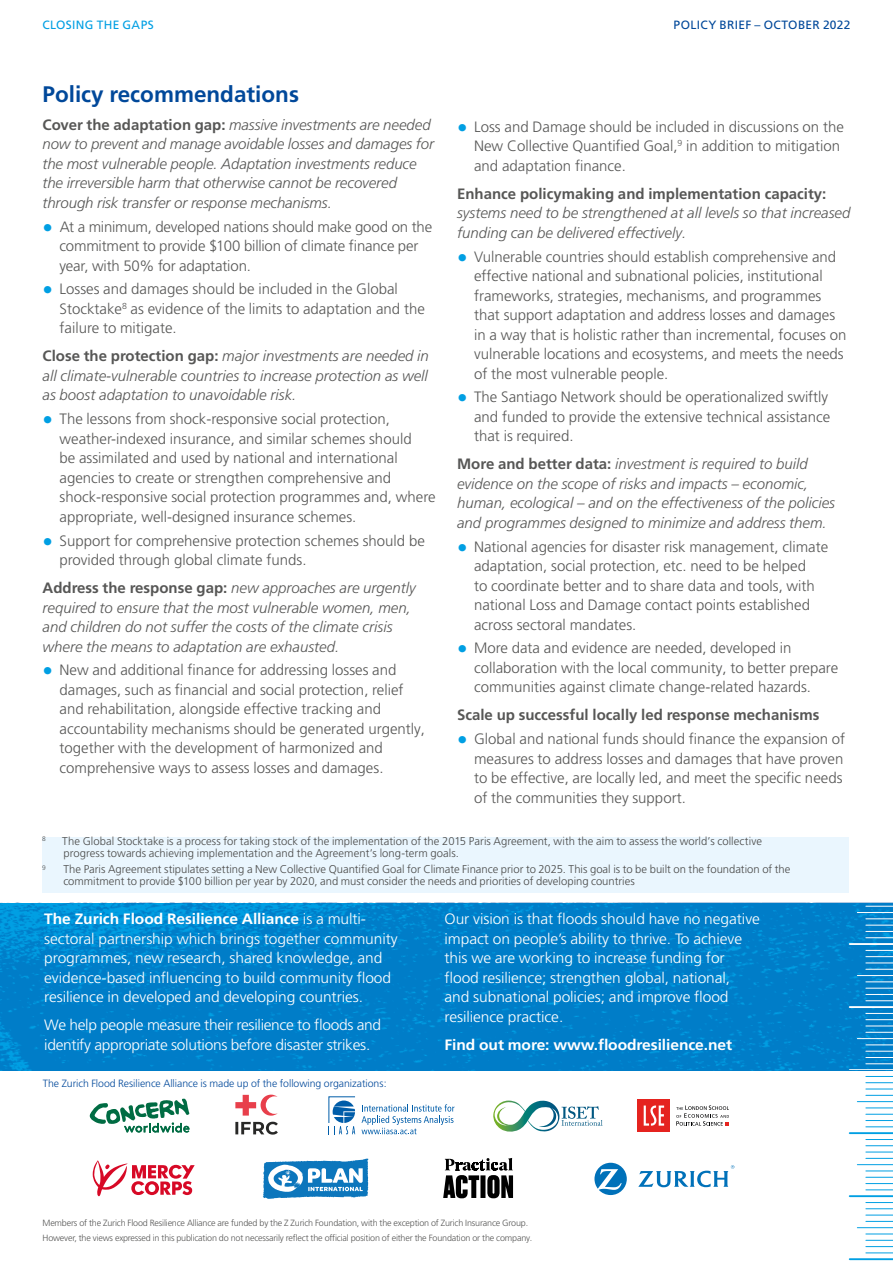
<style>
.page{position:relative;width:893px;height:1263px;background:#fff}
.page>*{position:absolute;margin:0;border:0;box-sizing:border-box;transform-origin:0 0}
.t1{font:700 22.5px "Frutiger LT Pro";color:#00489a}
.t2{font:300 15px/19.5px "Frutiger LT Pro";color:#575756}
.t3{font:italic 300 15px/19.5px "Frutiger LT Pro";color:#575756}
.t4{font:300 15px/19.5px "Frutiger LT Pro";letter-spacing:-.005em;color:#fff;scale:1.04 1}
.t5{font:700 15px "Frutiger LT Pro";color:#575756}
.t6{font:700 15px "Frutiger LT Pro";letter-spacing:-.005em;color:#fff;scale:1.04 1}
.t7{font:12px "Frutiger LT Pro";letter-spacing:.025em;color:#00489a}
.t8{font:12px "Frutiger LT Pro";letter-spacing:.025em;color:#009fe3}
.t9{font:300 11.25px/12px "Frutiger LT Pro";color:#4a4a49}
.t10{font:300 10.5px "Frutiger LT Pro";letter-spacing:-.005em;color:#00489a}
.t11{font:300 9px/15px "Frutiger LT Pro";letter-spacing:-.02em;color:#575756}
.t12{font:300 6.6px "Frutiger LT Pro";color:#4a4a49}
.s1{font-weight:700;font-style:normal}
.s2{font-size:21px;color:#009fe3}
.s3{font-weight:700}
</style>
<div class="page">
<svg style="left:263px;top:1159px;width:105px;height:40px"></svg>
<svg style="left:93px;top:1160px;width:102px;height:36px"></svg>
<div style="left:638px;top:1099px;width:32px;height:33px;background:#e5231f"></div>
<svg style="left:644px;top:1105px;width:20px;height:21px"></svg>
<svg style="left:676px;top:1105px;width:53px;height:21px"></svg>
<svg style="left:443px;top:1158px;width:70px;height:40px"></svg>
<svg style="left:594px;top:1163px;width:33px;height:32px"></svg>
<svg style="left:638px;top:1165px;width:96px;height:22px"></svg>
<svg style="left:90px;top:1099px;width:99px;height:33px"></svg>
<svg style="left:235px;top:1094px;width:43px;height:22px"></svg>
<svg style="left:235px;top:1122px;width:43px;height:12px"></svg>
<svg style="left:329px;top:1096px;width:27px;height:38px"></svg>
<svg style="left:362px;top:1104px;width:92px;height:30px"></svg>
<svg style="left:493px;top:1100px;width:110px;height:32px"></svg>
<hr style="left:850px;top:1258px;width:43px;height:2px;background:#009fe3">
<svg style="left:866px;top:1234px;width:27px;height:19px"></svg>
<hr style="left:857px;top:1227px;width:36px;height:1px;background:#009fe3">
<svg style="left:866px;top:1215px;width:27px;height:7px"></svg>
<svg style="left:866px;top:1202px;width:27px;height:7px"></svg>
<hr style="left:850px;top:1195px;width:43px;height:2px;background:#009fe3">
<svg style="left:866px;top:1171px;width:27px;height:19px"></svg>
<hr style="left:857px;top:1164px;width:36px;height:1px;background:#009fe3">
<svg style="left:866px;top:1152px;width:27px;height:7px"></svg>
<svg style="left:866px;top:1139px;width:27px;height:7px"></svg>
<hr style="left:850px;top:1132px;width:43px;height:2px;background:#009fe3">
<svg style="left:866px;top:1108px;width:27px;height:19px"></svg>
<hr style="left:857px;top:1101px;width:36px;height:1px;background:#009fe3">
<svg style="left:866px;top:1089px;width:27px;height:7px"></svg>
<svg style="left:866px;top:1076px;width:27px;height:7px"></svg>
<img style="left:0;top:903px;width:893px;height:167px">
<hr style="left:850px;top:1069px;width:43px;height:1px;background:#fff">
<svg style="left:866px;top:1045px;width:27px;height:19px"></svg>
<hr style="left:857px;top:1038px;width:36px;height:1px;background:#fff">
<svg style="left:866px;top:1026px;width:27px;height:7px"></svg>
<svg style="left:866px;top:1013px;width:27px;height:7px"></svg>
<hr style="left:850px;top:1006px;width:43px;height:2px;background:#fff">
<svg style="left:866px;top:988px;width:27px;height:13px"></svg>
<svg style="left:866px;top:981px;width:27px;height:1px"></svg>
<hr style="left:857px;top:975px;width:36px;height:1px;background:#fff">
<svg style="left:866px;top:963px;width:27px;height:7px"></svg>
<svg style="left:866px;top:950px;width:27px;height:7px"></svg>
<hr style="left:850px;top:943px;width:43px;height:2px;background:#fff">
<svg style="left:866px;top:925px;width:27px;height:13px"></svg>
<svg style="left:866px;top:918px;width:27px;height:1px"></svg>
<hr style="left:857px;top:912px;width:36px;height:1px;background:#fff">
<svg style="left:866px;top:902px;width:27px;height:5px"></svg>
<div style="left:42px;top:837px;width:806px;height:55px;background:#eaf6fe"></div>
<p class="t8" style="left:43px;top:18px;width:113px">CLOSING THE GAPS</p>
<p class="t7" style="left:674px;top:18px;width:178px">POLICY BRIEF – OCTOBER 2022</p>
<h1 class="t1" style="left:43px;top:81px;width:258px">Policy recommendations</h1>
<p class="t3" style="left:43px;top:115px;width:393px"><span class="s1">Cover the adaptation gap:</span> massive investments are needed now to prevent and manage avoidable losses and damages for the most vulnerable people. Adaptation investments reduce the irreversible harm that otherwise cannot be recovered through risk transfer or response mechanisms.</p>
<p class="t2" style="left:60px;top:217px;width:374px;text-indent:-17px"><span class="s2">•</span> At a minimum, developed nations should make good on the commitment to provide $100 billion of climate finance per year, with 50% for adaptation.</p>
<p class="t2" style="left:60px;top:280px;width:367px;text-indent:-17px"><span class="s2">•</span> Losses and damages should be included in the Global<br>Stocktake<sup>8</sup> as evidence of the limits to adaptation and the failure to mitigate.</p>
<p class="t3" style="left:43px;top:347px;width:388px;text-align:justify"><span class="s1">Close the protection gap:</span> major investments are needed in all climate-vulnerable countries to increase protection as well as boost adaptation to unavoidable risk.</p>
<p class="t2" style="left:60px;top:409px;width:378px;text-indent:-17px"><span class="s2">•</span> The lessons from shock-responsive social protection, weather-indexed insurance, and similar schemes should<br>be assimilated and used by national and international agencies to create or strengthen comprehensive and shock-responsive social protection programmes and, where appropriate, well-designed insurance schemes.</p>
<p class="t2" style="left:60px;top:531px;width:367px;text-indent:-17px"><span class="s2">•</span> Support for comprehensive protection schemes should be provided through global climate funds.</p>
<p class="t3" style="left:43px;top:578px;width:375px"><span class="s1">Address the response gap:</span> new approaches are urgently required to ensure that the most vulnerable women, men, and children do not suffer the costs of the climate crisis where the means to adaptation are exhausted.</p>
<p class="t2" style="left:60px;top:660px;width:367px;text-indent:-17px"><span class="s2">•</span> New and additional finance for addressing losses and damages, such as financial and social protection, relief and rehabilitation, alongside effective tracking and accountability mechanisms should be generated urgently, together with the development of harmonized and comprehensive ways to assess losses and damages.</p>
<p class="t2" style="left:474px;top:117px;width:371px;text-indent:-17px"><span class="s2">•</span> Loss and Damage should be included in discussions on the<br>New Collective Quantified Goal,<sup>9</sup> in addition to mitigation and adaptation finance.</p>
<p class="t5" style="left:457px;top:185px;width:371px">Enhance policymaking and implementation capacity:</p>
<p class="t3" style="left:457px;top:203px;width:395px">systems need to be strengthened at all levels so that increased funding can be delivered effectively.</p>
<p class="t2" style="left:474px;top:247px;width:374px;text-indent:-17px"><span class="s2">•</span> Vulnerable countries should establish comprehensive and effective national and subnational policies, institutional frameworks, strategies, mechanisms, and programmes that support adaptation and address losses and damages in a way that is holistic rather than incremental, focuses on vulnerable locations and ecosystems, and meets the needs of the most vulnerable people.</p>
<p class="t2" style="left:474px;top:387px;width:357px;text-indent:-17px"><span class="s2">•</span> The Santiago Network should be operationalized swiftly and funded to provide the extensive technical assistance that is required.</p>
<p class="t3" style="left:457px;top:454px;width:379px"><span class="s1">More and better data:</span> investment is required to build evidence on the scope of risks and impacts – economic, human, ecological – and on the effectiveness of the policies and programmes designed to minimize and address them.</p>
<p class="t2" style="left:474px;top:537px;width:356px;text-indent:-17px"><span class="s2">•</span> National agencies for disaster risk management, climate adaptation, social protection, etc. need to be helped<br>to coordinate better and to share data and tools, with national Loss and Damage contact points established across sectoral mandates.</p>
<p class="t2" style="left:474px;top:638px;width:366px;text-indent:-17px"><span class="s2">•</span> More data and evidence are needed, developed in collaboration with the local community, to better prepare communities against climate change-related hazards.</p>
<p class="t5" style="left:457px;top:706px;width:364px">Scale up successful locally led response mechanisms</p>
<p class="t2" style="left:474px;top:729px;width:372px;text-indent:-17px"><span class="s2">•</span> Global and national funds should finance the expansion of measures to address losses and damages that have proven to be effective, are locally led, and meet the specific needs of the communities they support.</p>
<p class="t12" style="left:42px;top:835px;width:5px">8</p>
<p class="t9" style="left:62px;top:835px;width:701px">The Global Stocktake is a process for taking stock of the implementation of the 2015 Paris Agreement, with the aim to assess the world’s collective progress towards achieving implementation and the Agreement’s long-term goals.</p>
<p class="t12" style="left:42px;top:863px;width:5px">9</p>
<p class="t9" style="left:63px;top:863px;width:729px">The Paris Agreement stipulates setting a New Collective Quantified Goal for Climate Finance prior to 2025. This goal is to be built on the foundation of the commitment to provide $100 billion per year by 2020, and must consider the needs and priorities of developing countries</p>
<p class="t4" style="left:44px;top:909px;width:341px"><span class="s3">The Zurich Flood Resilience Alliance</span> is a multi&shy;sectoral partnership which brings together community programmes, new research, shared knowledge, and evidence-based influencing to build community flood resilience in developed and developing countries.</p>
<p class="t4" style="left:44px;top:1015px;width:325px">We help people measure their resilience to floods and identify appropriate solutions before disaster strikes.</p>
<p class="t10" style="left:43px;top:1077px;width:345px">The Zurich Flood Resilience Alliance is made up of the following organizations:</p>
<p class="t4" style="left:445px;top:909px;width:305px">Our vision is that floods should have no negative impact on people’s ability to thrive. To achieve this we are working to increase funding for flood resilience; strengthen global, national,<br>and subnational policies; and improve flood resilience practice.</p>
<p class="t6" style="left:445px;top:1036px;width:278px">Find out more: www.floodresilience.net</p>
<p class="t11" style="left:43px;top:1216px;width:491px">Members of the Zurich Flood Resilience Alliance are funded by the Z Zurich Foundation, with the exception of Zurich Insurance Group.<br>However, the views expressed in this publication do not necessarily reflect the official position of either the Foundation or the company.</p>
</div>
